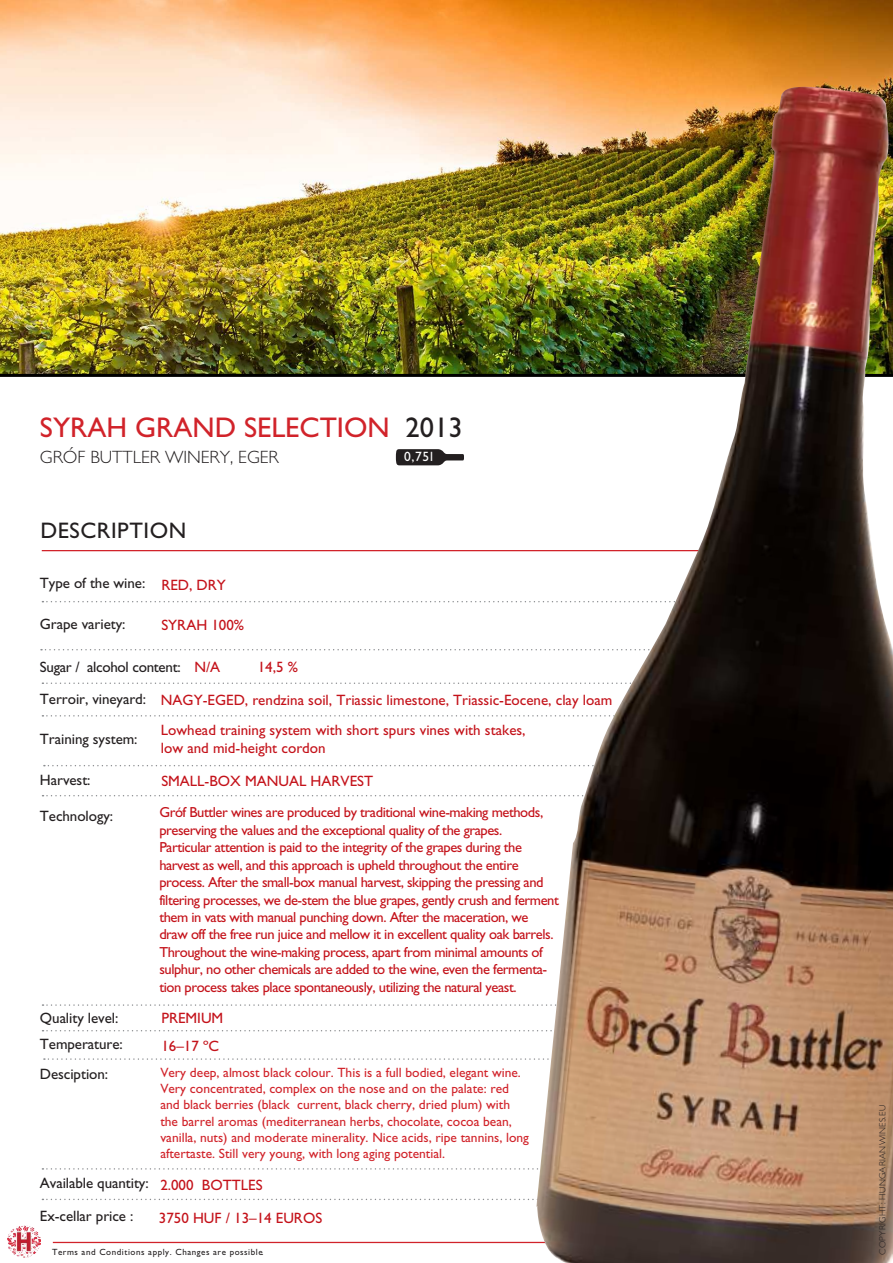
<style>
.page{position:relative;width:893px;height:1263px;background:#fff}
.page>*{position:absolute;margin:0;border:0;box-sizing:border-box;transform-origin:0 0}
.t1{font:500 28.5px "Gill CE";color:#d1232a}
.t2{font:500 22.5px "Gill CE";letter-spacing:.025em;color:#231f20}
.t3{font:300 17.85px "Gill CE";color:#231f20}
.t4{font:500 15px/32.8px "Gill CE";color:#c4121a}
.t5{font:500 15px/31.5px "Gill CE";letter-spacing:-.005em;color:#231f20}
.t6{font:500 14.55px/17.4px "Gill CE";letter-spacing:-.03em;color:#c4121a}
.t7{font:500 13.5px/16.2px "Gill CE";color:#d1232a}
.t8{font:500 13.5px "Gill CE";color:#fff}
.t9{font:500 9px "Gill CE";letter-spacing:.06em;color:#231f20}
.t10{font:300 9px "Gill CE";letter-spacing:.025em;color:#231f20}
.s1{color:#231f20}
</style>
<div class="page">
<img style="left:0;top:0;width:893px;height:374px">
<hr style="left:0;top:374px;width:893px;height:3px;background:#000">
<svg style="left:42px;top:601px;width:493px;height:1px"></svg>
<svg style="left:42px;top:682px;width:494px;height:2px"></svg>
<svg style="left:44px;top:765px;width:491px;height:1px"></svg>
<svg style="left:44px;top:1058px;width:491px;height:2px"></svg>
<svg style="left:42px;top:1168px;width:492px;height:2px"></svg>
<svg style="left:42px;top:1199px;width:492px;height:1px"></svg>
<hr style="left:42px;top:550px;width:702px;height:1px;background:#d1232a">
<svg style="left:41px;top:649px;width:495px;height:1px"></svg>
<svg style="left:42px;top:715px;width:492px;height:1px"></svg>
<svg style="left:43px;top:1030px;width:491px;height:1px"></svg>
<svg style="left:43px;top:795px;width:491px;height:1px"></svg>
<svg style="left:43px;top:1004px;width:491px;height:2px"></svg>
<hr style="left:53px;top:1242px;width:525px;height:1px;background:#d1232a">
<svg style="left:396px;top:449px;width:68px;height:16px"></svg>
<img style="left:8px;top:1225px;width:33px;height:33px">
<img style="left:536px;top:87px;width:357px;height:1176px">
<h1 class="t1" style="left:40px;top:417px;width:424px">SYRAH GRAND SELECTION <span class="s1">2013</span></h1>
<p class="t3" style="left:40px;top:450px;width:240px">GRÓF BUTTLER WINERY, EGER</p>
<p class="t8" style="left:404px;top:452px;width:30px">0,75l</p>
<h2 class="t2" style="left:40px;top:522px;width:147px">DESCRIPTION</h2>
<p class="t5" style="left:40px;top:569px;width:107px">Type of the wine:</p>
<p class="t5" style="left:40px;top:609px;width:87px">Grape variety:</p>
<p class="t5" style="left:40px;top:653px;width:142px">Sugar / alcohol content:<br>Terroir, vineyard:</p>
<p class="t5" style="left:40px;top:725px;width:99px">Training system:</p>
<p class="t5" style="left:40px;top:765px;width:52px">Harvest:</p>
<p class="t5" style="left:40px;top:801px;width:75px">Technology:</p>
<p class="t4" style="left:161px;top:570px;width:66px">RED, DRY</p>
<p class="t4" style="left:161px;top:610px;width:84px">SYRAH 100%</p>
<p class="t4" style="left:194px;top:652px;width:27px">N/A</p>
<p class="t4" style="left:258px;top:652px;width:42px">14,5 %</p>
<p class="t4" style="left:161px;top:686px;width:453px;line-height:30.2px">NAGY-EGED, rendzina soil, Triassic limestone, Triassic-Eocene, clay loam<br>Lowhead training system with short spurs vines with stakes,</p>
<p class="t4" style="left:161px;top:733px;width:214px">low and mid-height cordon<br>SMALL-BOX MANUAL HARVEST</p>
<p class="t6" style="left:159px;top:805px;width:401px">Gróf Buttler wines are produced by traditional wine-making methods, preserving the values and the exceptional quality of the grapes.<br>Particular attention is paid to the integrity of the grapes during the harvest as well, and this approach is upheld throughout the entire process. After the small-box manual harvest, skipping the pressing and filtering processes, we de-stem the blue grapes, gently crush and ferment them in vats with manual punching down. After the maceration, we draw off the free run juice and mellow it in excellent quality oak barrels.<br>Throughout the wine-making process, apart from minimal amounts of sulphur, no other chemicals are added to the wine, even the fermenta&shy;tion process takes place spontaneously, utilizing the natural yeast.</p>
<p class="t4" style="left:161px;top:1006px;width:64px;line-height:27.9px">PREMIUM<br>16–17 ºC</p>
<p class="t5" style="left:40px;top:1007px;width:84px;line-height:25.5px">Quality level:<br>Temperature:</p>
<p class="t5" style="left:40px;top:1059px;width:70px">Desciption:</p>
<p class="t7" style="left:160px;top:1066px;width:370px">Very deep, almost black colour. This is a full bodied, elegant wine.<br>Very concentrated, complex on the nose and on the palate: red and black berries (black current, black cherry, dried plum) with the barrel aromas (mediterranean herbs, chocolate, cocoa bean, vanilla, nuts) and moderate minerality. Nice acids, ripe tannins, long aftertaste. Still very young, with long aging potential.</p>
<p class="t5" style="left:40px;top:1169px;width:110px">Available quantity:</p>
<p class="t5" style="left:40px;top:1202px;width:95px">Ex-cellar price :</p>
<p class="t4" style="left:159px;top:1170px;width:165px">2.000 BOTTLES<br>3750 HUF / 13–14 EUROS</p>
<p class="t9" style="left:52px;top:1248px;width:213px">Terms and Conditions apply. Changes are possible.</p>
<p class="t10" style="left:879px;top:1254px;width:151px;rotate:-90deg">COPYRIGHT: HUNGARIANWINES.EU</p>
</div>
